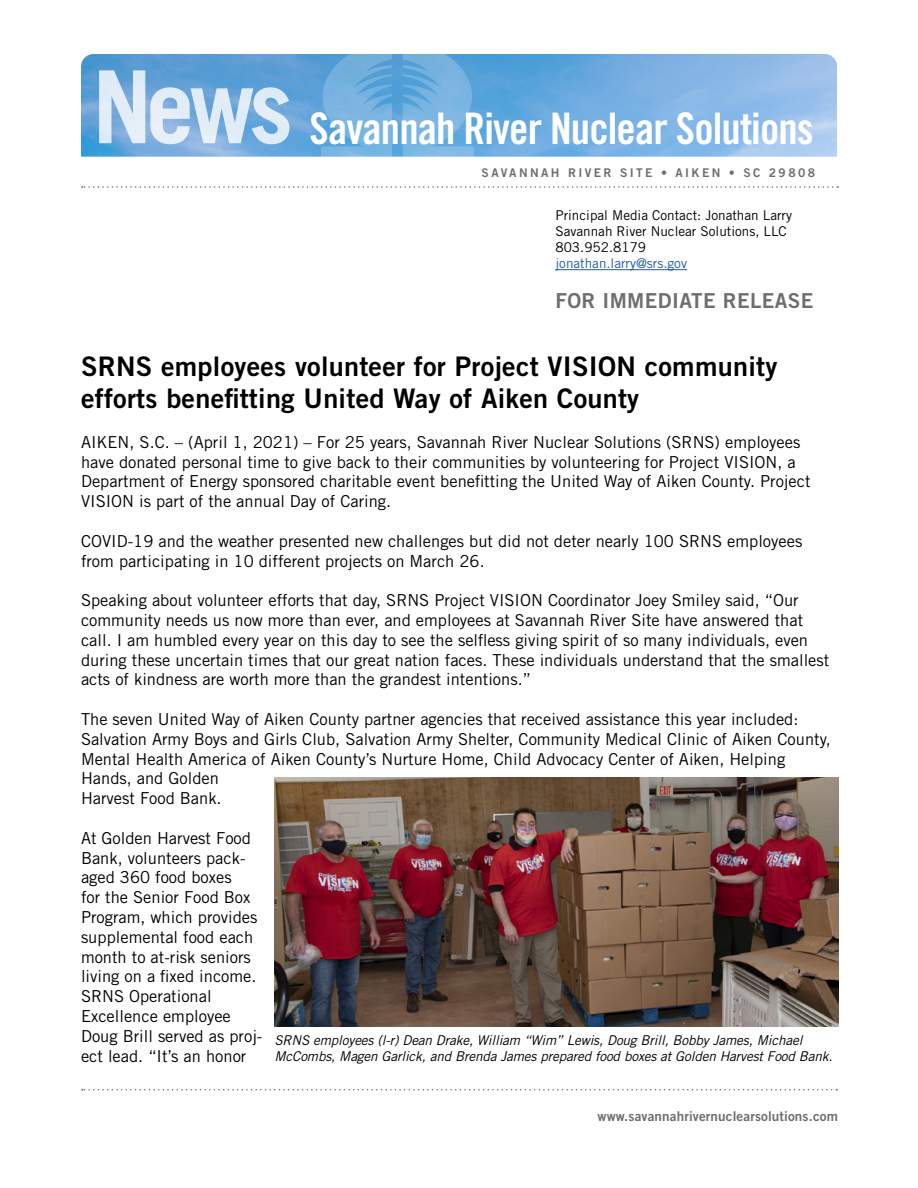
<style>
.page{position:relative;width:918px;height:1188px;background:#fff}
.page>*{position:absolute;margin:0;border:0;box-sizing:border-box;transform-origin:0 0}
.t1{font:43.5px "Trade Gothic LT Std Bd Cn 20";letter-spacing:-.02em;color:#fff}
.t2{font:27px/32.4px "Trade Gothic LT Std Bd 2";letter-spacing:.01em;color:#000}
.t3{font:20.7px "Trade Gothic LT Std Bd 2";letter-spacing:.02em;color:#6d6e71}
.t4{font:16.5px/19.8px "Trade Gothic LT Std";color:#000}
.t5{font:italic 13.5px/16.2px "Trade Gothic LT Std";letter-spacing:-.01em;color:#000}
.t6{font:13.5px/16.2px "Trade Gothic LT Std";color:#000}
.t7{font:13.5px "Trade Gothic LT Std Bd 2";letter-spacing:.01em;color:#6d6e71}
.t8{font:13.5px "Trade Gothic LT Std";color:#215e9e}
.t9{font:12px "Trade Gothic LT Std Bd 2";letter-spacing:.2em;color:#6d6e71}
</style>
<div class="page">
<img style="left:81px;top:54px;width:756px;height:103px">
<svg style="left:321px;top:54px;width:71px;height:103px;background:#6eaedd"></svg>
<svg style="left:403px;top:54px;width:71px;height:103px;background:#71b0df"></svg>
<svg style="left:99px;top:70px;width:190px;height:74px;background:#a7c9e8"></svg>
<svg style="left:82px;top:1089px;width:755px;height:1px"></svg>
<svg style="left:82px;top:186px;width:756px;height:2px"></svg>
<hr style="left:555px;top:269px;width:132px;height:1px;background:#215e9e">
<img style="left:274px;top:777px;width:564px;height:250px">
<h1 class="t1" style="left:310px;top:102px;width:506px">Savannah River Nuclear Solutions</h1>
<p class="t9" style="left:482px;top:165px;width:335px">SAVANNAH RIVER SITE • AIKEN • SC 29808</p>
<p class="t6" style="left:555px;top:207px;width:238px">Principal Media Contact: Jonathan Larry<br>Savannah River Nuclear Solutions, LLC<br>803.952.8179</p>
<p class="t8" style="left:555px;top:255px;width:133px">jonathan.larry@srs.gov</p>
<p class="t3" style="left:555px;top:288px;width:260px">FOR IMMEDIATE RELEASE</p>
<h2 class="t2" style="left:81px;top:349px;width:698px">SRNS employees volunteer for Project VISION community efforts benefitting United Way of Aiken County</h2>
<p class="t4" style="left:81px;top:432px;width:731px">AIKEN, S.C. – (April 1, 2021) – For 25 years, Savannah River Nuclear Solutions (SRNS) employees have donated personal time to give back to their communities by volunteering for Project VISION, a Department of Energy sponsored charitable event benefitting the United Way of Aiken County. Project VISION is part of the annual Day of Caring.</p>
<p class="t4" style="left:81px;top:531px;width:723px">COVID-19 and the weather presented new challenges but did not deter nearly 100 SRNS employees from participating in 10 different projects on March 26.</p>
<p class="t4" style="left:81px;top:590px;width:750px">Speaking about volunteer efforts that day, SRNS Project VISION Coordinator Joey Smiley said, “Our community needs us now more than ever, and employees at Savannah River Site have answered that call. I am humbled every year on this day to see the selfless giving spirit of so many individuals, even during these uncertain times that our great nation faces. These individuals understand that the smallest acts of kindness are worth more than the grandest intentions.”</p>
<p class="t4" style="left:81px;top:709px;width:751px">The seven United Way of Aiken County partner agencies that received assistance this year included:<br>Salvation Army Boys and Girls Club, Salvation Army Shelter, Community Medical Clinic of Aiken County, Mental Health America of Aiken County’s Nurture Home, Child Advocacy Center of Aiken, Helping Hands, and Golden<br>Harvest Food Bank.</p>
<p class="t4" style="left:81px;top:828px;width:183px">At Golden Harvest Food<br>Bank, volunteers pack&shy;aged 360 food boxes<br>for the Senior Food Box<br>Program, which provides supplemental food each month to at-risk seniors living on a fixed income.<br>SRNS Operational<br>Excellence employee<br>Doug Brill served as proj&shy;ect lead. “It’s an honor</p>
<p class="t5" style="left:274px;top:1033px;width:560px">SRNS employees (l-r) Dean Drake, William “Wim” Lewis, Doug Brill, Bobby James, Michael<br>McCombs, Magen Garlick, and Brenda James prepared food boxes at Golden Harvest Food Bank.</p>
<p class="t7" style="left:598px;top:1107px;width:242px">www.savannahrivernuclearsolutions.com</p>
</div>
